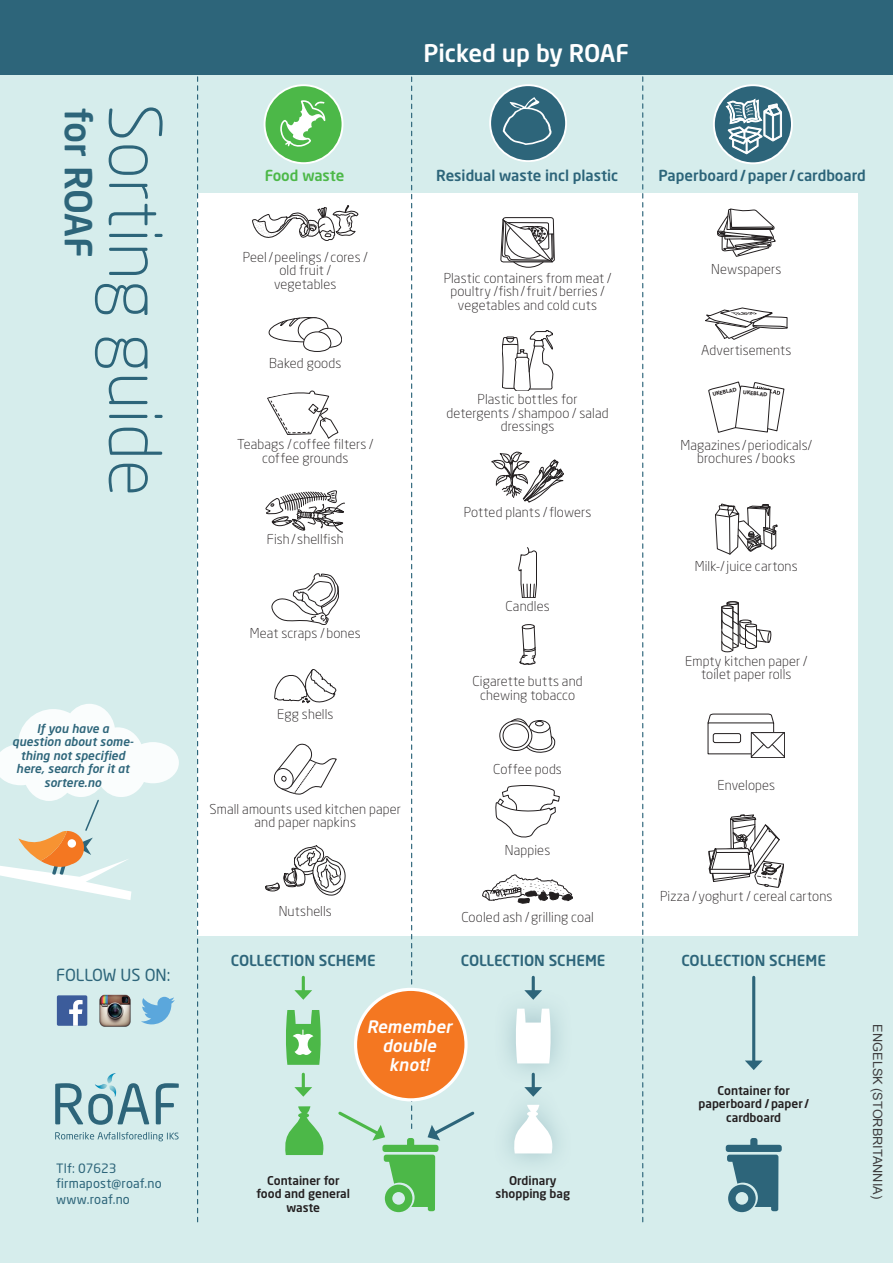
<style>
.page{position:relative;width:893px;height:1263px;background:#fff}
.page>*{position:absolute;margin:0;border:0;box-sizing:border-box;transform-origin:0 0}
.t1{font:300 71.55px "Neo Sans";color:#2d657a}
.t2{font:500 36.75px "Neo Sans";letter-spacing:-.02em;color:#2d657a}
.t3{font:500 24px "Neo Sans";color:#fff}
.t4{font:italic 500 16.95px/18.8px "Neo Sans";color:#fff;text-align:center}
.t5{font:16.5px "Neo Sans";color:#2d657a}
.t6{font:500 15px "Neo Sans";color:#2d657a}
.t7{font:500 15px "Neo Sans";color:#4cb848}
.t8{font:300 13.5px/13.5px "Neo Sans";letter-spacing:.01em;color:#231f20;text-align:center}
.t9{font:12.75px/15.3px "Neo Sans";letter-spacing:.015em;color:#2d657a}
.t10{font:12.75px "Arial";color:#3e3e3f}
.t11{font:500 12px/13.5px "Neo Sans";color:#231f20;text-align:center}
.t12{font:italic 500 12px/13.5px "Neo Sans";color:#2d657a;text-align:center}
.t13{font:6.15px "Myriad";color:#231f20}
.t14{font:700 5.7px "Myriad";color:#231f20}
</style>
<div class="page">
<div style="left:0;top:49px;width:893px;height:1214px;background:#d6edec"></div>
<div style="left:197px;top:194px;width:661px;height:742px;background:#fff"></div>
<div style="left:0;top:0;width:893px;height:74px;background:#2d657a"></div>
<svg style="left:713px;top:84px;width:80px;height:80px"></svg>
<div style="left:715px;top:86px;width:76px;height:76px;background:#2d657a;border-radius:50%"></div>
<svg style="left:726px;top:99px;width:56px;height:55px"></svg>
<svg style="left:642px;top:74px;width:1px;height:1148px"></svg>
<svg style="left:197px;top:74px;width:1px;height:1148px"></svg>
<svg style="left:726px;top:1138px;width:56px;height:74px"></svg>
<hr style="left:752px;top:977px;width:3px;height:86px;background:#2d657a">
<svg style="left:745px;top:1060px;width:18px;height:10px"></svg>
<svg style="left:717px;top:209px;width:59px;height:47px"></svg>
<svg style="left:705px;top:308px;width:82px;height:32px"></svg>
<svg style="left:708px;top:382px;width:76px;height:51px"></svg>
<svg style="left:715px;top:504px;width:62px;height:50px"></svg>
<div style="left:727px;top:601px;width:11px;height:4px;border:1px solid #231f20;border-radius:50%"></div>
<svg style="left:721px;top:602px;width:50px;height:50px"></svg>
<div style="left:713px;top:733px;width:28px;height:10px;border:1px solid #231f20;border-radius:2px"></div>
<svg style="left:708px;top:714px;width:66px;height:10px"></svg>
<svg style="left:750px;top:732px;width:35px;height:26px"></svg>
<svg style="left:709px;top:815px;width:75px;height:72px"></svg>
<svg style="left:55px;top:1132px;width:124px;height:9px"></svg>
<svg style="left:156px;top:1083px;width:23px;height:41px"></svg>
<svg style="left:55px;top:1073px;width:94px;height:52px"></svg>
<div style="left:57px;top:995px;width:30px;height:31px;background:#3c5c9b;border-radius:2px"></div>
<svg style="left:69px;top:1000px;width:14px;height:26px"></svg>
<img style="left:99px;top:994px;width:32px;height:33px">
<svg style="left:141px;top:997px;width:34px;height:27px"></svg>
<svg style="left:0;top:704px;width:179px;height:196px"></svg>
<svg style="left:252px;top:74px;width:321px;height:1138px"></svg>
<h2 class="t2" style="left:102px;top:108px;width:152px;rotate:90deg">for ROAF</h2>
<h1 class="t1" style="left:178px;top:104px;width:394px;rotate:90deg">Sorting guide</h1>
<p class="t12" style="left:12px;top:721px;width:123px">If you have a question about some&shy;thing not specified here, search for it at sortere.no</p>
<p class="t5" style="left:56px;top:965px;width:116px">FOLLOW US ON:</p>
<p class="t9" style="left:56px;top:1160px;width:107px">Tlf: 07623 firmapost@roaf.no www.roaf.no</p>
<h3 class="t3" style="left:423px;top:38px;width:207px">Picked up by ROAF</h3>
<p class="t6" style="left:436px;top:166px;width:183px">Residual waste incl plastic</p>
<p class="t7" style="left:265px;top:166px;width:81px">Food waste</p>
<p class="t6" style="left:659px;top:166px;width:209px">Paperboard/paper/ cardboard</p>
<p class="t8" style="left:243px;top:250px;width:126px">Peel/peelings / cores / old fruit /<br>vegetables</p>
<p class="t8" style="left:269px;top:357px;width:74px">Baked goods</p>
<p class="t8" style="left:237px;top:438px;width:138px">Teabags / coffee filters / coffee grounds</p>
<p class="t8" style="left:267px;top:532px;width:78px">Fish/ shellfish</p>
<p class="t8" style="left:250px;top:627px;width:112px">Meat scraps /bones</p>
<p class="t8" style="left:277px;top:708px;width:58px">Egg shells</p>
<p class="t8" style="left:210px;top:802px;width:193px">Small amounts used kitchen paper and paper napkins</p>
<p class="t8" style="left:279px;top:904px;width:55px">Nutshells</p>
<p class="t6" style="left:231px;top:951px;width:146px">COLLECTION SCHEME</p>
<p class="t8" style="left:444px;top:271px;width:169px">Plastic containers from meat / poultry /fish/fruit/berries / vegetables and cold cuts</p>
<p class="t8" style="left:447px;top:393px;width:164px">Plastic bottles for detergents / shampoo / salad dressings</p>
<p class="t8" style="left:464px;top:505px;width:129px">Potted plants /flowers</p>
<p class="t8" style="left:505px;top:600px;width:46px">Candles</p>
<p class="t8" style="left:472px;top:675px;width:112px">Cigarette butts and chewing tobacco</p>
<p class="t8" style="left:493px;top:762px;width:70px">Coffee pods</p>
<p class="t8" style="left:505px;top:843px;width:47px">Nappies</p>
<p class="t13" style="left:507px;top:878px;width:6px">. .</p>
<p class="t13" style="left:513px;top:874px;width:3px">.</p>
<p class="t13" style="left:517px;top:878px;width:9px">. .</p>
<p class="t13" style="left:538px;top:877px;width:3px">.</p>
<p class="t13" style="left:550px;top:878px;width:3px">.</p>
<p class="t13" style="left:551px;top:881px;width:3px">.</p>
<p class="t13" style="left:531px;top:879px;width:3px">.</p>
<p class="t13" style="left:531px;top:881px;width:10px">. .</p>
<p class="t13" style="left:539px;top:884px;width:3px">.</p>
<p class="t13" style="left:543px;top:879px;width:3px">.</p>
<p class="t13" style="left:543px;top:883px;width:3px">.</p>
<p class="t13" style="left:534px;top:880px;width:3px">.</p>
<p class="t13" style="left:554px;top:880px;width:3px">.</p>
<p class="t13" style="left:555px;top:883px;width:3px">.</p>
<p class="t13" style="left:547px;top:881px;width:3px">.</p>
<p class="t13" style="left:497px;top:882px;width:6px">..</p>
<p class="t8" style="left:461px;top:910px;width:134px">Cooled ash /grilling coal</p>
<p class="t13" style="left:517px;top:881px;width:3px">.</p>
<p class="t13" style="left:558px;top:881px;width:3px">.</p>
<p class="t13" style="left:509px;top:881px;width:5px">..</p>
<p class="t13" style="left:525px;top:882px;width:3px">.</p>
<p class="t13" style="left:530px;top:882px;width:3px">.</p>
<p class="t13" style="left:530px;top:885px;width:3px">.</p>
<p class="t13" style="left:535px;top:883px;width:3px">.</p>
<p class="t13" style="left:502px;top:884px;width:3px">.</p>
<p class="t13" style="left:548px;top:884px;width:3px">.</p>
<p class="t13" style="left:557px;top:885px;width:3px">.</p>
<p class="t13" style="left:557px;top:888px;width:3px">.</p>
<p class="t13" style="left:550px;top:885px;width:3px">.</p>
<p class="t13" style="left:523px;top:885px;width:3px">.</p>
<p class="t13" style="left:560px;top:886px;width:3px">.</p>
<p class="t13" style="left:543px;top:886px;width:3px">.</p>
<p class="t13" style="left:554px;top:886px;width:3px">.</p>
<p class="t13" style="left:537px;top:886px;width:3px">.</p>
<p class="t13" style="left:563px;top:888px;width:3px">.</p>
<p class="t6" style="left:461px;top:951px;width:146px">COLLECTION SCHEME</p>
<p class="t4" style="left:367px;top:1017px;width:87px">Remember double knot!</p>
<p class="t11" style="left:256px;top:1173px;width:95px">Container for food and general waste</p>
<p class="t11" style="left:496px;top:1173px;width:76px">Ordinary shopping bag</p>
<p class="t8" style="left:711px;top:262px;width:72px">Newspapers</p>
<p class="t8" style="left:701px;top:343px;width:92px">Advertisements</p>
<p class="t14" style="left:743px;top:389px;width:26px;rotate:6deg">UKEBLAD</p>
<p class="t14" style="left:712px;top:391px;width:26px;rotate:-13deg">UKEBLAD</p>
<p class="t8" style="left:680px;top:438px;width:133px">Magazines /periodicals/ brochures /books</p>
<p class="t8" style="left:695px;top:559px;width:104px">Milk-/juice cartons</p>
<p class="t8" style="left:685px;top:654px;width:124px">Empty kitchen paper / toilet paper rolls</p>
<p class="t8" style="left:717px;top:778px;width:59px">Envelopes</p>
<p class="t8" style="left:660px;top:889px;width:174px">Pizza / yoghurt / cereal cartons</p>
<p class="t6" style="left:681px;top:951px;width:146px">COLLECTION SCHEME</p>
<p class="t11" style="left:698px;top:1083px;width:112px">Container for paperboard /paper/ cardboard</p>
<p class="t10" style="left:886px;top:1024px;width:176px;rotate:90deg">ENGELSK (STORBRITANNIA)</p>
</div>
